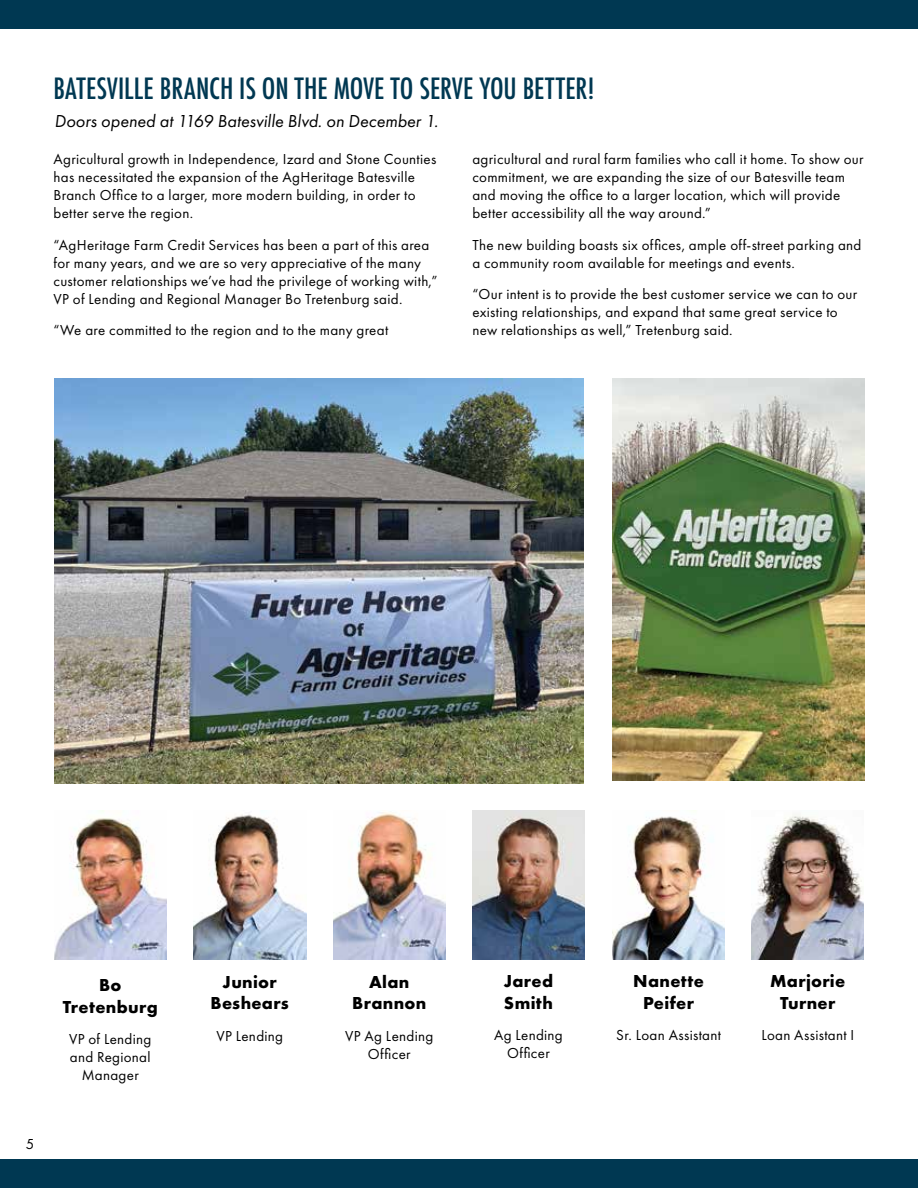
<style>
.page{position:relative;width:918px;height:1188px;background:#fff}
.page>*{position:absolute;margin:0;border:0;box-sizing:border-box;transform-origin:0 0}
.t1{font:500 condensed 28.5px "Futura";color:#003852}
.t2{font:700 18px/21.6px "Futura PT";letter-spacing:.02em;color:#000;text-align:center}
.t3{font:italic 18px "Futura PT";color:#000}
.t4{font:15px/18px "Futura PT";letter-spacing:.02em;color:#000}
</style>
<div class="page">
<div style="left:0;top:1160px;width:918px;height:28px;background:#003852"></div>
<div style="left:0;top:0;width:918px;height:28px;background:#003852"></div>
<img style="left:55px;top:378px;width:529px;height:405px">
<img style="left:612px;top:378px;width:252px;height:403px">
<img style="left:55px;top:810px;width:111px;height:149px">
<img style="left:194px;top:814px;width:112px;height:145px">
<img style="left:333px;top:812px;width:113px;height:147px">
<img style="left:472px;top:810px;width:113px;height:149px">
<img style="left:612px;top:810px;width:113px;height:149px">
<img style="left:752px;top:814px;width:112px;height:145px">
<h1 class="t1" style="left:54px;top:70px;width:543px">BATESVILLE BRANCH IS ON THE MOVE TO SERVE YOU BETTER!</h1>
<p class="t3" style="left:55px;top:110px;width:385px">Doors opened at 1169 Batesville Blvd. on December 1.</p>
<p class="t4" style="left:54px;top:150px;width:384px">Agricultural growth in Independence, Izard and Stone Counties has necessitated the expansion of the AgHeritage Batesville Branch Office to a larger, more modern building, in order to better serve the region.</p>
<p class="t4" style="left:54px;top:236px;width:385px">“AgHeritage Farm Credit Services has been a part of this area for many years, and we are so very appreciative of the many customer relationships we’ve had the privilege of working with,” VP of Lending and Regional Manager Bo Tretenburg said.</p>
<p class="t4" style="left:54px;top:321px;width:336px">“We are committed to the region and to the many great</p>
<p class="t4" style="left:472px;top:150px;width:393px">agricultural and rural farm families who call it home. To show our commitment, we are expanding the size of our Batesville team and moving the office to a larger location, which will provide better accessibility all the way around.”</p>
<p class="t4" style="left:472px;top:236px;width:391px">The new building boasts six offices, ample off-street parking and a community room available for meetings and events.</p>
<p class="t4" style="left:472px;top:285px;width:386px">“Our intent is to provide the best customer service we can to our existing relationships, and expand that same great service to new relationships as well,” Tretenburg said.</p>
<p class="t4" style="left:26px;top:1135px;width:10px">5</p>
<p class="t2" style="left:63px;top:974px;width:97px">Bo<br>Tretenburg</p>
<p class="t4" style="left:69px;top:1030px;width:84px;text-align:center">VP of Lending and Regional<br>Manager</p>
<p class="t2" style="left:211px;top:971px;width:80px">Junior<br>Beshears</p>
<p class="t4" style="left:216px;top:1027px;width:68px">VP Lending</p>
<p class="t2" style="left:352px;top:971px;width:76px">Alan<br>Brannon</p>
<p class="t4" style="left:345px;top:1027px;width:90px;text-align:center">VP Ag Lending<br>Officer</p>
<p class="t2" style="left:504px;top:970px;width:51px;text-align:left">Jared<br>Smith</p>
<p class="t4" style="left:494px;top:1026px;width:70px;text-align:center">Ag Lending<br>Officer</p>
<p class="t2" style="left:633px;top:970px;width:72px">Nanette<br>Peifer</p>
<p class="t4" style="left:616px;top:1026px;width:106px">Sr. Loan Assistant</p>
<p class="t2" style="left:770px;top:970px;width:77px">Marjorie<br>Turner</p>
<p class="t4" style="left:761px;top:1026px;width:94px">Loan Assistant I</p>
</div>
